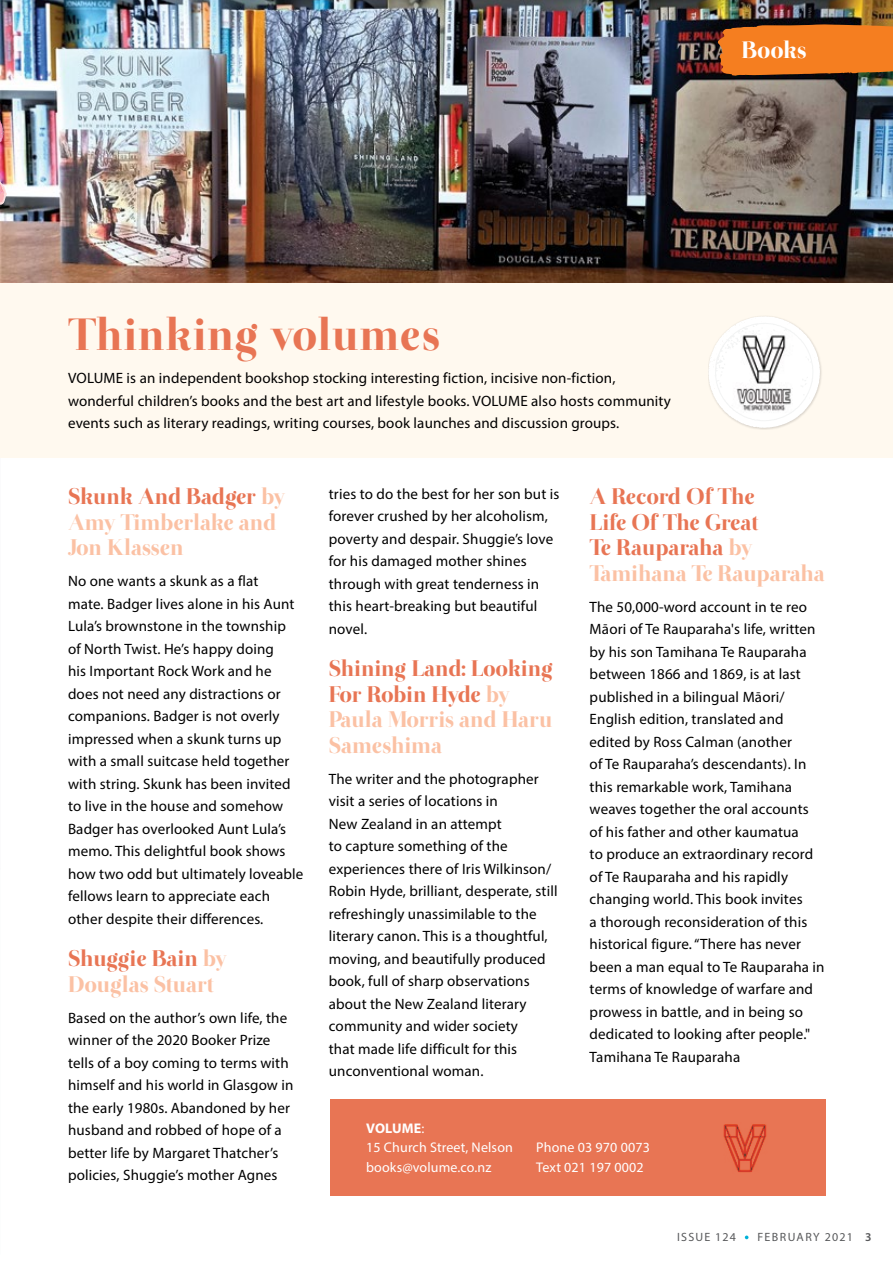
<style>
.page{position:relative;width:893px;height:1263px;background:#fff}
.page>*{position:absolute;margin:0;border:0;box-sizing:border-box;transform-origin:0 0}
.t1{font:45px "Otama ep";letter-spacing:.01em;color:#e87554}
.t2{font:23.7px "Otama ep";letter-spacing:-.01em;color:#fff}
.t3{font:22.5px/25.5px "Otama ep";letter-spacing:-.01em;color:#e87554}
.t4{font:22.5px/25.5px "Otama ep";letter-spacing:-.01em;color:#fbc1a4}
.t5{font:15px/22.5px "Myriad Pro";letter-spacing:.01em;color:#000}
.t6{font:13.95px/19.8px "Myriad Pro";letter-spacing:.01em;color:#fff}
.t7{font:12px "Myriad Pro";letter-spacing:.1em;color:#58595b}
.s1{color:#e87554}
.s2{color:#fbc1a4}
.s3{font-weight:700}
.s4{font-weight:600}
</style>
<div class="page">
<img style="left:1px;top:0;width:892px;height:284px">
<div style="left:0;top:284px;width:893px;height:174px;background:#fff9ef"></div>
<div style="left:330px;top:1099px;width:496px;height:97px;background:#e87554"></div>
<div style="left:708px;top:316px;width:114px;height:114px;background:#000;opacity:.15"></div>
<svg style="left:708px;top:316px;width:112px;height:112px"></svg>
<img style="left:723px;top:1124px;width:44px;height:49px">
<svg style="left:0;top:86px;width:7px;height:130px"></svg>
<svg style="left:718px;top:24px;width:175px;height:52px"></svg>
<svg style="left:745px;top:1235px;width:3px;height:4px"></svg>
<h2 class="t2" style="left:741px;top:36px;width:67px">Books</h2>
<h1 class="t1" style="left:68px;top:308px;width:374px">Thinking volumes</h1>
<p class="t5" style="left:68px;top:367px;width:604px">VOLUME is an independent bookshop stocking interesting fiction, incisive non-fiction, wonderful children’s books and the best art and lifestyle books. VOLUME also hosts community events such as literary readings, writing courses, book launches and discussion groups.</p>
<h3 class="t4" style="left:68px;top:484px;width:219px"><span class="s1">Skunk And Badger</span> by<br>Amy Timberlake and<br>Jon Klassen</h3>
<p class="t5" style="left:68px;top:570px;width:237px">No one wants a skunk as a flat<br>mate. Badger lives alone in his Aunt<br>Lula’s brownstone in the township<br>of North Twist. He’s happy doing<br>his Important Rock Work and he does not need any distractions or companions. Badger is not overly impressed when a skunk turns up with a small suitcase held together with string. Skunk has been invited to live in the house and somehow<br>Badger has overlooked Aunt Lula’s memo. This delightful book shows how two odd but ultimately loveable fellows learn to appreciate each other despite their differences.</p>
<h3 class="t4" style="left:68px;top:946px;width:160px"><span class="s1">Shuggie Bain</span> by<br>Douglas Stuart</h3>
<p class="t5" style="left:68px;top:1006px;width:227px">Based on the author’s own life, the winner of the 2020 Booker Prize tells of a boy coming to terms with himself and his world in Glasgow in the early 1980s. Abandoned by her husband and robbed of hope of a better life by Margaret Thatcher’s policies, Shuggie’s mother Agnes</p>
<p class="t5" style="left:329px;top:482px;width:232px">tries to do the best for her son but is forever crushed by her alcoholism, poverty and despair. Shuggie’s love for his damaged mother shines through with great tenderness in this heart-breaking but beautiful novel.</p>
<h3 class="t3" style="left:329px;top:656px;width:226px">Shining Land: Looking<br>For Robin Hyde <span class="s2">by<br>Paula Morris and Haru<br>Sameshima</span></h3>
<p class="t5" style="left:329px;top:767px;width:230px">The writer and the photographer visit a series of locations in<br>New Zealand in an attempt<br>to capture something of the experiences there of Iris Wilkinson/<br>Robin Hyde, brilliant, desperate, still refreshingly unassimilable to the literary canon. This is a thoughtful, moving, and beautifully produced book, full of sharp observations about the New Zealand literary community and wider society<br>that made life difficult for this unconventional woman.</p>
<h3 class="t3" style="left:590px;top:484px;width:237px">A Record Of The<br>Life Of The Great<br>Te Rauparaha <span class="s2">by<br>Tamihana Te Rauparaha</span></h3>
<p class="t5" style="left:590px;top:595px;width:236px">The 50,000-word account in te reo Māori of Te Rauparaha's life, written by his son Tamihana Te Rauparaha between 1866 and 1869, is at last published in a bilingual Māori/ English edition, translated and edited by Ross Calman (another<br>of Te Rauparaha’s descendants). In this remarkable work, Tamihana weaves together the oral accounts of his father and other kaumatua<br>to produce an extraordinary record of Te Rauparaha and his rapidly changing world. This book invites<br>a thorough reconsideration of this historical figure. “There has never been a man equal to Te Rauparaha in terms of knowledge of warfare and prowess in battle, and in being so dedicated to looking after people." Tamihana Te Rauparaha</p>
<p class="t6" style="left:366px;top:1118px;width:148px"><span class="s3">VOLUME</span>:<br>15 Church Street, Nelson books@volume.co.nz</p>
<p class="t6" style="left:536px;top:1138px;width:115px">Phone 03 970 0073<br>Text 021 197 0002</p>
<p class="t7" style="left:677px;top:1230px;width:60px">ISSUE 124</p>
<p class="t7" style="left:757px;top:1230px;width:116px">FEBRUARY 2021 <span class="s4">3</span></p>
</div>
